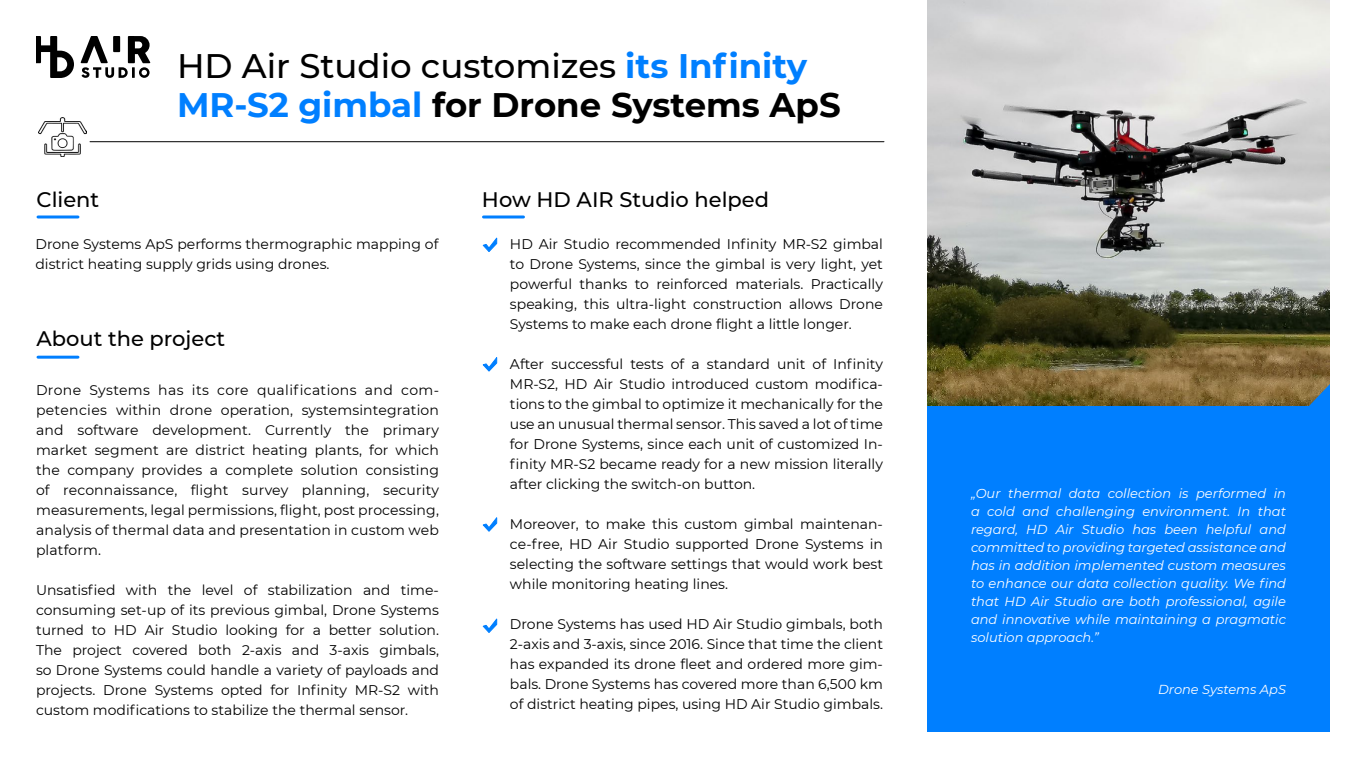
<style>
.page{position:relative;width:1366px;height:768px;background:#fff}
.page>*{position:absolute;margin:0;border:0;box-sizing:border-box;transform-origin:0 0}
.t1{font:700 34px/39px "Montserrat";color:#007fff}
.t2{font:500 21px "Montserrat";color:#000}
.t3{font:14px/20px "Montserrat";color:#000;text-align:justify}
.t4{font:italic 13px/18px "Montserrat";color:#fff;text-align:justify}
.s1{font-weight:500;color:#000}
.s2{color:#000}
</style>
<div class="page">
<img style="left:927px;top:0;width:403px;height:406px">
<div style="left:927px;top:406px;width:403px;height:326px;background:#007fff"></div>
<svg style="left:1308px;top:384px;width:22px;height:22px"></svg>
<svg style="left:36px;top:36px;width:38px;height:42px"></svg>
<svg style="left:81px;top:36px;width:70px;height:42px"></svg>
<hr style="left:90px;top:141px;width:794px;height:1px;background:#000">
<hr style="left:38px;top:216px;width:40px;height:2px;background:#007fff">
<hr style="left:484px;top:216px;width:40px;height:2px;background:#007fff">
<hr style="left:38px;top:356px;width:40px;height:3px;background:#007fff">
<svg style="left:482px;top:237px;width:16px;height:15px"></svg>
<svg style="left:482px;top:357px;width:16px;height:15px"></svg>
<svg style="left:482px;top:517px;width:16px;height:15px"></svg>
<svg style="left:482px;top:618px;width:16px;height:15px"></svg>
<img style="left:39px;top:117px;width:48px;height:40px">
<h2 class="t2" style="left:36px;top:185px;width:64px">Client</h2>
<h1 class="t1" style="left:177px;top:45px;width:665px"><span class="s1">HD Air Studio customizes</span> its Infinity<br>MR-S2 gimbal <span class="s2">for Drone Systems ApS</span></h1>
<h2 class="t2" style="left:482px;top:185px;width:289px">How HD AIR Studio helped</h2>
<p class="t3" style="left:35px;top:234px;width:404px">Drone Systems ApS performs thermographic mapping of district heating supply grids using drones.</p>
<p class="t3" style="left:510px;top:233px;width:375px">HD Air Studio recommended Infinity MR-S2 gimbal to Drone Systems, since the gimbal is very light, yet powerful thanks to reinforced materials. Practically speaking, this ultra-light construction allows Drone Systems to make each drone flight a little longer.</p>
<p class="t3" style="left:510px;top:353px;width:375px">After successful tests of a standard unit of Infinity MR-S2, HD Air Studio introduced custom modifica&shy;tions to the gimbal to optimize it mechanically for the use an unusual thermal sensor. This saved a lot of time for Drone Systems, since each unit of customized In&shy;finity MR-S2 became ready for a new mission literally after clicking the switch-on button.</p>
<p class="t3" style="left:510px;top:513px;width:375px">Moreover, to make this custom gimbal maintenan&shy;ce-free, HD Air Studio supported Drone Systems in selecting the software settings that would work best while monitoring heating lines.</p>
<p class="t3" style="left:510px;top:613px;width:375px">Drone Systems has used HD Air Studio gimbals, both 2-axis and 3-axis, since 2016. Since that time the client has expanded its drone fleet and ordered more gim&shy;bals. Drone Systems has covered more than 6,500 km of district heating pipes, using HD Air Studio gimbals.</p>
<h2 class="t2" style="left:36px;top:324px;width:190px">About the project</h2>
<p class="t3" style="left:36px;top:380px;width:405px">Drone Systems has its core qualifications and com&shy;petencies within drone operation, systemsintegration and software development. Currently the primary market segment are district heating plants, for which the company provides a complete solution consisting of reconnaissance, flight survey planning, security measurements, legal permissions, flight, post processing, analysis of thermal data and presentation in custom web platform.</p>
<p class="t3" style="left:36px;top:580px;width:405px">Unsatisfied with the level of stabilization and time&shy;consuming set-up of its previous gimbal, Drone Systems turned to HD Air Studio looking for a better solution.<br>The project covered both 2-axis and 3-axis gimbals, so Drone Systems could handle a variety of payloads and projects. Drone Systems opted for Infinity MR-S2 with custom modifications to stabilize the thermal sensor.</p>
<p class="t4" style="left:971px;top:484px;width:317px">„Our thermal data collection is performed in a cold and challenging environment. In that regard, HD Air Studio has been helpful and committed to providing targeted assistance and has in addition implemented custom measures to enhance our data collection quality. We find that HD Air Studio are both professional, agile and innovative while maintaining a pragmatic solution approach.”</p>
<p class="t4" style="left:1158px;top:680px;width:129px">Drone Systems ApS</p>
</div>
